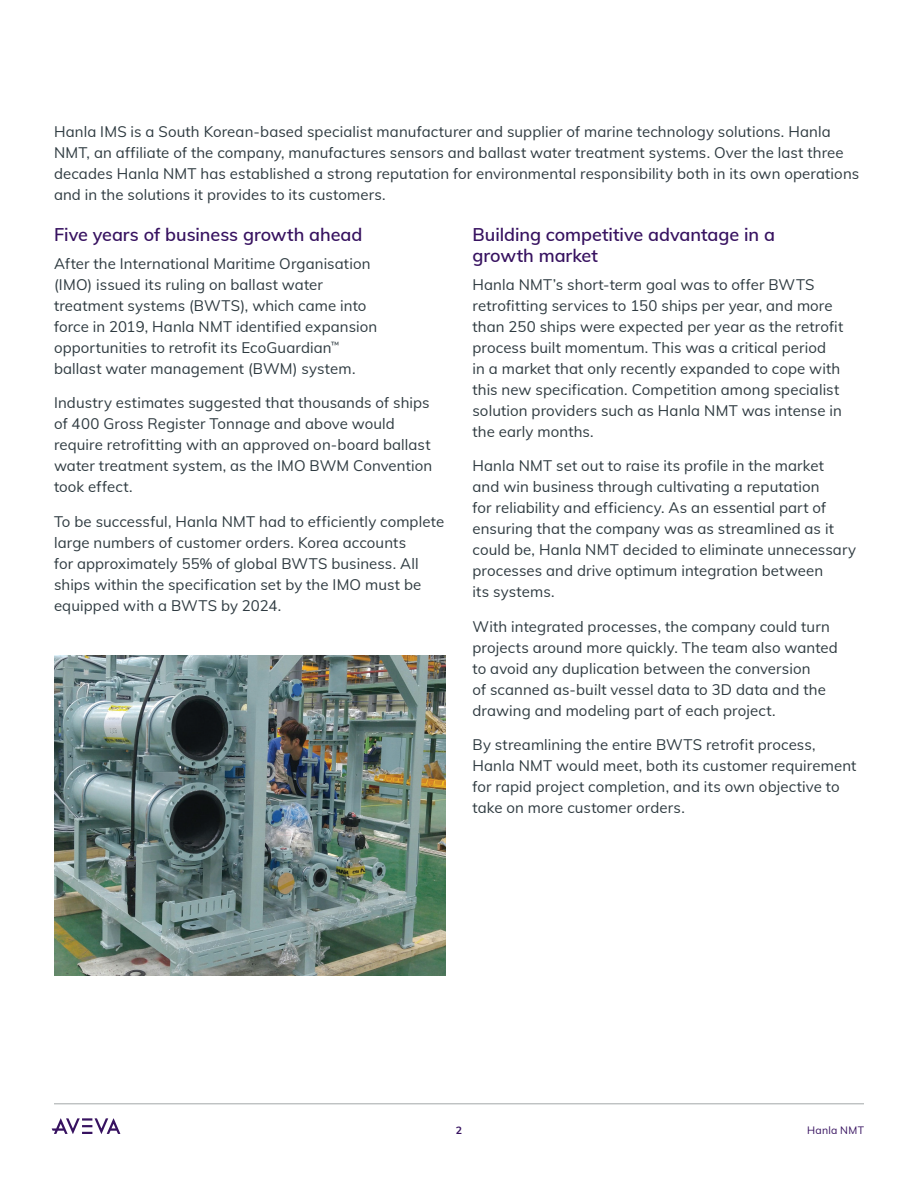
<style>
.page{position:relative;width:918px;height:1188px;background:#fff}
.page>*{position:absolute;margin:0;border:0;box-sizing:border-box;transform-origin:0 0}
.Subheadlines{font:600 18px/21px "Muli";letter-spacing:-.005em;color:#371260}
.Body_Copy{font:15px/21px "Muli";letter-spacing:.005em;color:#2f3b41}
.t1{font:10.5px "Muli";letter-spacing:.025em;color:#371260}
.t2{font:700 10.5px "Muli";color:#371260}
</style>
<div class="page">
<hr style="left:54px;top:1104px;width:810px;height:1px;background:#a3a7a9">
<svg style="left:52px;top:1118px;width:68px;height:16px"></svg>
<img style="left:54px;top:656px;width:392px;height:319px">
<p class="Body_Copy" style="left:54px;top:120px;width:807px">Hanla IMS is a South Korean-based specialist manufacturer and supplier of marine technology solutions. Hanla NMT, an affiliate of the company, manufactures sensors and ballast water treatment systems. Over the last three decades Hanla NMT has established a strong reputation for environmental responsibility both in its own operations and in the solutions it provides to its customers.</p>
<p class="Subheadlines" style="left:54px;top:223px;width:310px">Five years of business growth ahead</p>
<p class="Body_Copy" style="left:54px;top:252px;width:325px">After the International Maritime Organisation (IMO) issued its ruling on ballast water treatment systems (BWTS), which came into force in 2019, Hanla NMT identified expansion opportunities to retrofit its EcoGuardian<sup>™ </sup>ballast water management (BWM) system.</p>
<p class="Body_Copy" style="left:54px;top:391px;width:380px">Industry estimates suggested that thousands of ships of 400 Gross Register Tonnage and above would require retrofitting with an approved on-board ballast water treatment system, as the IMO BWM Convention took effect.</p>
<p class="Body_Copy" style="left:54px;top:510px;width:392px">To be successful, Hanla NMT had to efficiently complete large numbers of customer orders. Korea accounts<br>for approximately 55% of global BWTS business. All ships within the specification set by the IMO must be equipped with a BWTS by 2024.</p>
<p class="Subheadlines" style="left:472px;top:223px;width:304px">Building competitive advantage in a growth market</p>
<p class="Body_Copy" style="left:472px;top:273px;width:372px">Hanla NMT’s short-term goal was to offer BWTS retrofitting services to 150 ships per year, and more than 250 ships were expected per year as the retrofit process built momentum. This was a critical period<br>in a market that only recently expanded to cope with this new specification. Competition among specialist solution providers such as Hanla NMT was intense in the early months.</p>
<p class="Body_Copy" style="left:472px;top:454px;width:385px">Hanla NMT set out to raise its profile in the market<br>and win business through cultivating a reputation<br>for reliability and efficiency. As an essential part of ensuring that the company was as streamlined as it could be, Hanla NMT decided to eliminate unnecessary processes and drive optimum integration between<br>its systems.</p>
<p class="Body_Copy" style="left:472px;top:615px;width:367px">With integrated processes, the company could turn projects around more quickly. The team also wanted to avoid any duplication between the conversion<br>of scanned as-built vessel data to 3D data and the drawing and modeling part of each project.</p>
<p class="Body_Copy" style="left:472px;top:733px;width:385px">By streamlining the entire BWTS retrofit process, Hanla NMT would meet, both its customer requirement for rapid project completion, and its own objective to take on more customer orders.</p>
<p class="t2" style="left:456px;top:1123px;width:8px">2</p>
<p class="t1" style="left:807px;top:1122px;width:58px">Hanla NMT</p>
</div>
